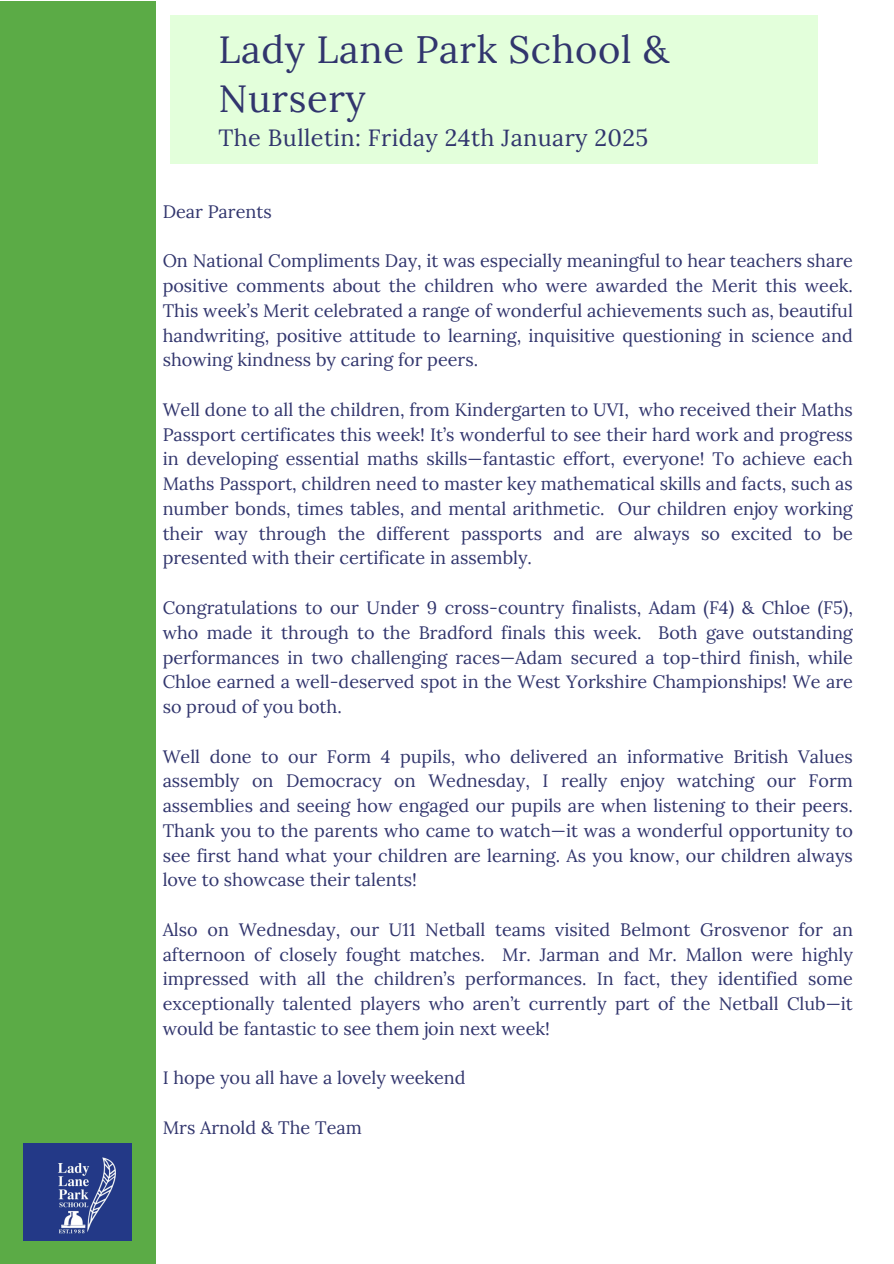
<style>
.page{position:relative;width:894px;height:1264px;background:#fff}
.page>*{position:absolute;margin:0;border:0;box-sizing:border-box;transform-origin:0 0}
.t1{font:38.1px/48.9px "Lora";letter-spacing:.015em;color:#31356d}
.t2{font:23.4px "Lora";letter-spacing:.015em;color:#31356d}
.t3{font:18px/24.8px "Lora";color:#31356d;text-align:justify}
</style>
<div class="page">
<div style="left:0;top:1px;width:155px;height:1262px;background:#5bab46"></div>
<div style="left:170px;top:15px;width:647px;height:148px;background:#e3ffdb"></div>
<img style="left:23px;top:1143px;width:108px;height:97px">
<p class="t1" style="left:218px;top:25px;width:452px">Lady Lane Park School &amp;<br>Nursery</p>
<p class="t2" style="left:218px;top:122px;width:431px">The Bulletin: Friday 24th January 2025</p>
<h1 class="t3" style="left:163px;top:199px;width:110px">Dear Parents</h1>
<p class="t3" style="left:163px;top:248px;width:691px">On National Compliments Day, it was especially meaningful to hear teachers share positive comments about the children who were awarded the Merit this week.<br>This week’s Merit celebrated a range of wonderful achievements such as, beautiful handwriting, positive attitude to learning, inquisitive questioning in science and showing kindness by caring for peers.</p>
<p class="t3" style="left:163px;top:397px;width:691px">Well done to all the children, from Kindergarten to UVI, who received their Maths Passport certificates this week! It’s wonderful to see their hard work and progress in developing essential maths skills—fantastic effort, everyone! To achieve each Maths Passport, children need to master key mathematical skills and facts, such as number bonds, times tables, and mental arithmetic. Our children enjoy working their way through the different passports and are always so excited to be presented with their certificate in assembly.</p>
<p class="t3" style="left:163px;top:595px;width:691px">Congratulations to our Under 9 cross-country finalists, Adam (F4) &amp; Chloe (F5), who made it through to the Bradford finals this week. Both gave outstanding performances in two challenging races—Adam secured a top-third finish, while Chloe earned a well-deserved spot in the West Yorkshire Championships! We are so proud of you both.</p>
<p class="t3" style="left:163px;top:743px;width:691px">Well done to our Form 4 pupils, who delivered an informative British Values assembly on Democracy on Wednesday, I really enjoy watching our Form assemblies and seeing how engaged our pupils are when listening to their peers.<br>Thank you to the parents who came to watch—it was a wonderful opportunity to see first hand what your children are learning. As you know, our children always love to showcase their talents!</p>
<p class="t3" style="left:163px;top:916px;width:691px">Also on Wednesday, our U11 Netball teams visited Belmont Grosvenor for an afternoon of closely fought matches. Mr. Jarman and Mr. Mallon were highly impressed with all the children’s performances. In fact, they identified some exceptionally talented players who aren’t currently part of the Netball Club—it would be fantastic to see them join next week!</p>
<p class="t3" style="left:163px;top:1065px;width:304px">I hope you all have a lovely weekend</p>
<p class="t3" style="left:163px;top:1114px;width:200px">Mrs Arnold &amp; The Team</p>
</div>
